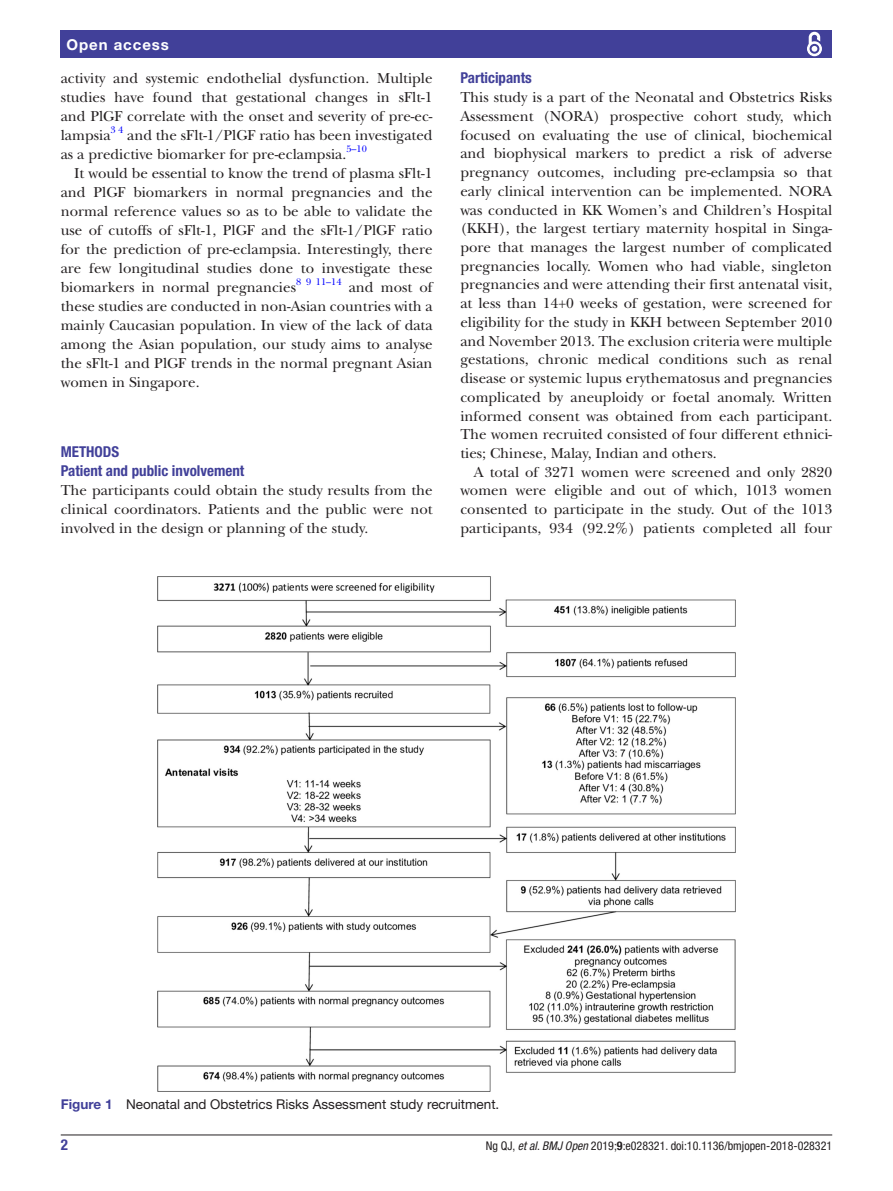
<style>
.page{position:relative;width:893px;height:1191px;background:#fff}
.page>*{position:absolute;margin:0;border:0;box-sizing:border-box;transform-origin:0 0}
.t1{font:15px/18.8px "New Baskerville";color:#231f20;text-align:justify}
.t2{font:700 condensed 15px/19px "Helvetica Neue LT Std";color:#414099}
.t3{font:700 15px "Helvetica Neue LT Std";letter-spacing:.065em;color:#fff}
.t4{font:13.5px "Helvetica Neue LT Std";color:#231f20}
.t5{font:condensed 12px "Helvetica Neue LT Std";color:#231f20}
.t6{font:9.9px "New Baskerville";color:#00f}
.s1{font-weight:700;color:#414099}
.s2{font-style:italic}
.s3{font-weight:700}
</style>
<div class="page">
<hr style="left:61px;top:1134px;width:771px;height:1px;background:#231f20">
<div style="left:61px;top:31px;width:771px;height:27px;background:#414099"></div>
<svg style="left:807px;top:31px;width:15px;height:26px"></svg>
<img style="left:157px;top:576px;width:579px;height:515px">
<p class="t3" style="left:66px;top:35px;width:104px">Open access</p>
<p class="t1" style="left:61px;top:69px;width:373px">activity and systemic endothelial dysfunction. Multiple studies have found that gestational changes in sFlt-1 and PlGF correlate with the onset and severity of pre-ec&shy;lampsia<sup>3</sup> <sup>4</sup> and the sFlt-1/PlGF ratio has been investigated as a predictive biomarker for pre-eclampsia.</p>
<p class="t6" style="left:346px;top:143px;width:22px">5–10</p>
<p class="t1" style="left:61px;top:164px;width:373px;text-indent:14px">It would be essential to know the trend of plasma sFlt-1 and PlGF biomarkers in normal pregnancies and the normal reference values so as to be able to validate the use of cutoffs of sFlt-1, PlGF and the sFlt-1/PlGF ratio for the prediction of pre-eclampsia. Interestingly, there are few longitudinal studies done to investigate these biomarkers in normal pregnancies</p>
<p class="t6" style="left:296px;top:276px;width:47px">8 9 11–14</p>
<p class="t1" style="left:61px;top:278px;width:373px;text-indent:288px">and most of these studies are conducted in non-Asian countries with a mainly Caucasian population. In view of the lack of data among the Asian population, our study aims to analyse the sFlt-1 and PlGF trends in the normal pregnant Asian women in Singapore.</p>
<p class="t2" style="left:61px;top:442px;width:185px">Methods<br>Patient and public involvement</p>
<p class="t1" style="left:61px;top:481px;width:373px">The participants could obtain the study results from the clinical coordinators. Patients and the public were not involved in the design or planning of the study.</p>
<p class="t2" style="left:460px;top:68px;width:73px">Participants</p>
<p class="t1" style="left:460px;top:88px;width:373px">This study is a part of the Neonatal and Obstetrics Risks Assessment (NORA) prospective cohort study, which focused on evaluating the use of clinical, biochemical and biophysical markers to predict a risk of adverse pregnancy outcomes, including pre-eclampsia so that early clinical intervention can be implemented. NORA was conducted in KK Women’s and Children’s Hospital (KKH), the largest tertiary maternity hospital in Singa&shy;pore that manages the largest number of complicated pregnancies locally. Women who had viable, singleton pregnancies and were attending their first antenatal visit, at less than 14+0 weeks of gestation, were screened for eligibility for the study in KKH between September 2010 and November 2013. The exclusion criteria were multiple gestations, chronic medical conditions such as renal disease or systemic lupus erythematosus and pregnancies complicated by aneuploidy or foetal anomaly. Written informed consent was obtained from each participant.<br>The women recruited consisted of four different ethnici&shy;ties; Chinese, Malay, Indian and others.</p>
<p class="t1" style="left:460px;top:462px;width:373px;text-indent:14px">A total of 3271 women were screened and only 2820 women were eligible and out of which, 1013 women consented to participate in the study. Out of the 1013 participants, 934 (92.2%) patients completed all four</p>
<p class="t4" style="left:61px;top:1096px;width:440px"><span class="s1">Figure 1</span> Neonatal and Obstetrics Risks Assessment study recruitment.</p>
<p class="t2" style="left:61px;top:1134px;width:9px">2</p>
<p class="t5" style="left:486px;top:1138px;width:348px">Ng QJ, <span class="s2">et al</span>. <span class="s2">BMJ Open</span> 2019;<span class="s3">9</span>:e028321. doi:10.1136/bmjopen-2018-028321</p>
</div>
